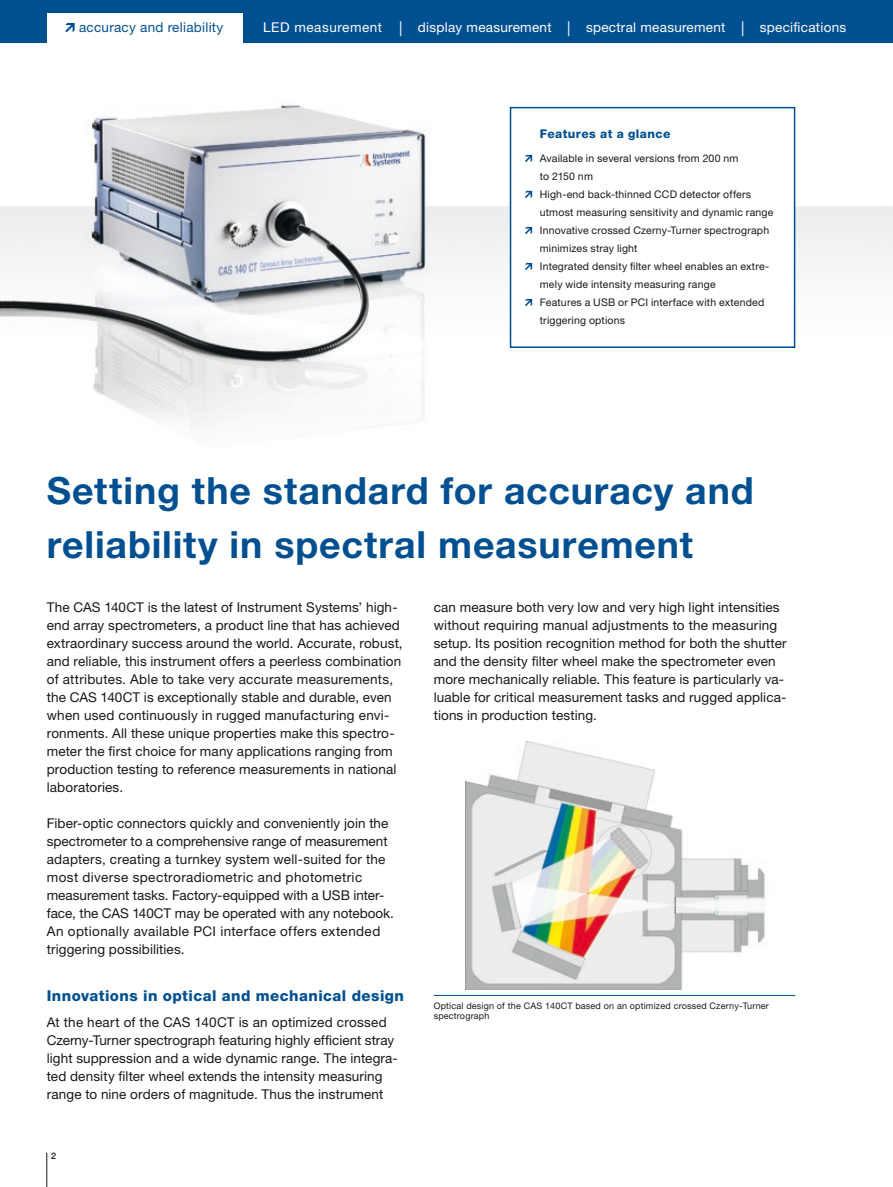
<style>
.page{position:relative;width:893px;height:1187px;background:#fff}
.page>*{position:absolute;margin:0;border:0;box-sizing:border-box;transform-origin:0 0}
.t1{font:700 37.5px/54px "Helvetica Neue LT Std";letter-spacing:.025em;color:#005091}
.t2{font:800 15px "Helvetica Neue LT Std";letter-spacing:.03em;color:#005091}
.t3{font:13.5px/18px "Helvetica Neue LT Std";letter-spacing:.01em;color:#1a171c}
.t4{font:13.5px "Helvetica Neue LT Std";letter-spacing:.02em;color:#fff}
.t5{font:13.5px "Helvetica Neue LT Std";letter-spacing:.02em;color:#005091}
.t6{font:800 12px "Helvetica Neue LT Std";letter-spacing:.04em;color:#005091}
.t7{font:10.5px/18px "Helvetica Neue LT Std";letter-spacing:.02em;color:#1a171c}
.t8{font:9px/10.5px "Helvetica Neue LT Std";letter-spacing:.02em;color:#1a171c}
.t9{font:500 9px "Helvetica Neue LT Std";color:#1a171c}
.s1{font-size:15px}
</style>
<div class="page">
<img style="left:0;top:104px;width:893px;height:322px">
<hr style="left:434px;top:994px;width:361px;height:1px;background:#005091">
<img style="left:466px;top:741px;width:299px;height:248px">
<div style="left:510px;top:107px;width:285px;height:241px;background:#fff;border:2px solid #005091"></div>
<svg style="left:525px;top:155px;width:7px;height:7px"></svg>
<svg style="left:525px;top:191px;width:7px;height:7px"></svg>
<svg style="left:525px;top:227px;width:7px;height:7px"></svg>
<svg style="left:525px;top:263px;width:7px;height:7px"></svg>
<svg style="left:525px;top:299px;width:7px;height:7px"></svg>
<hr style="left:47px;top:1152px;width:1px;height:34px;background:#1a171c">
<div style="left:0;top:0;width:893px;height:43px;background:#005091"></div>
<div style="left:47px;top:13px;width:195px;height:33px;background:#fff"></div>
<svg style="left:65px;top:23px;width:10px;height:9px"></svg>
<p class="t5" style="left:79px;top:19px;width:146px">accuracy and reliability</p>
<p class="t4" style="left:263px;top:20px;width:584px">LED measurement <span class="s1">|</span> display measurement <span class="s1">|</span> spectral measurement <span class="s1">|</span> specifications</p>
<p class="t6" style="left:540px;top:127px;width:132px">Features at a glance</p>
<p class="t7" style="left:540px;top:149px;width:235px">Available in several versions from 200 nm<br>to 2150 nm<br>High-end back-thinned CCD detector offers utmost measuring sensitivity and dynamic range Innovative crossed Czerny-Turner spectrograph minimizes stray light<br>Integrated density filter wheel enables an extre&shy;mely wide intensity measuring range<br>Features a USB or PCI interface with extended triggering options</p>
<h1 class="t1" style="left:47px;top:463px;width:708px">Setting the standard for accuracy and reliability in spectral measurement</h1>
<p class="t3" style="left:47px;top:598px;width:357px">The CAS 140CT is the latest of Instrument Systems’ high&shy;end array spectrometers, a product line that has achieved extraordinary success around the world. Accurate, robust, and reliable, this instrument offers a peerless combination of attributes. Able to take very accurate measurements, the CAS 140CT is exceptionally stable and durable, even when used continuously in rugged manufacturing envi&shy;ronments. All these unique properties make this spectro&shy;meter the first choice for many applications ranging from production testing to reference measurements in national laboratories.</p>
<p class="t3" style="left:47px;top:814px;width:349px">Fiber-optic connectors quickly and conveniently join the spectrometer to a comprehensive range of measurement adapters, creating a turnkey system well-suited for the most diverse spectroradiometric and photometric measurement tasks. Factory-equipped with a USB inter&shy;face, the CAS 140CT may be operated with any notebook.<br>An optionally available PCI interface offers extended triggering possibilities.</p>
<p class="t2" style="left:47px;top:986px;width:359px">Innovations in optical and mechanical design</p>
<p class="t3" style="left:47px;top:1012px;width:353px">At the heart of the CAS 140CT is an optimized crossed Czerny-Turner spectrograph featuring highly efficient stray light suppression and a wide dynamic range. The integra&shy;ted density filter wheel extends the intensity measuring range to nine orders of magnitude. Thus the instrument</p>
<p class="t9" style="left:51px;top:1150px;width:7px">2</p>
<p class="t3" style="left:434px;top:598px;width:354px">can measure both very low and very high light intensities without requiring manual adjustments to the measuring setup. Its position recognition method for both the shutter and the density filter wheel make the spectrometer even more mechanically reliable. This feature is particularly va&shy;luable for critical measurement tasks and rugged applica&shy;tions in production testing.</p>
<p class="t8" style="left:434px;top:999px;width:337px">Optical design of the CAS 140CT based on an optimized crossed Czerny-Turner spectrograph</p>
</div>
